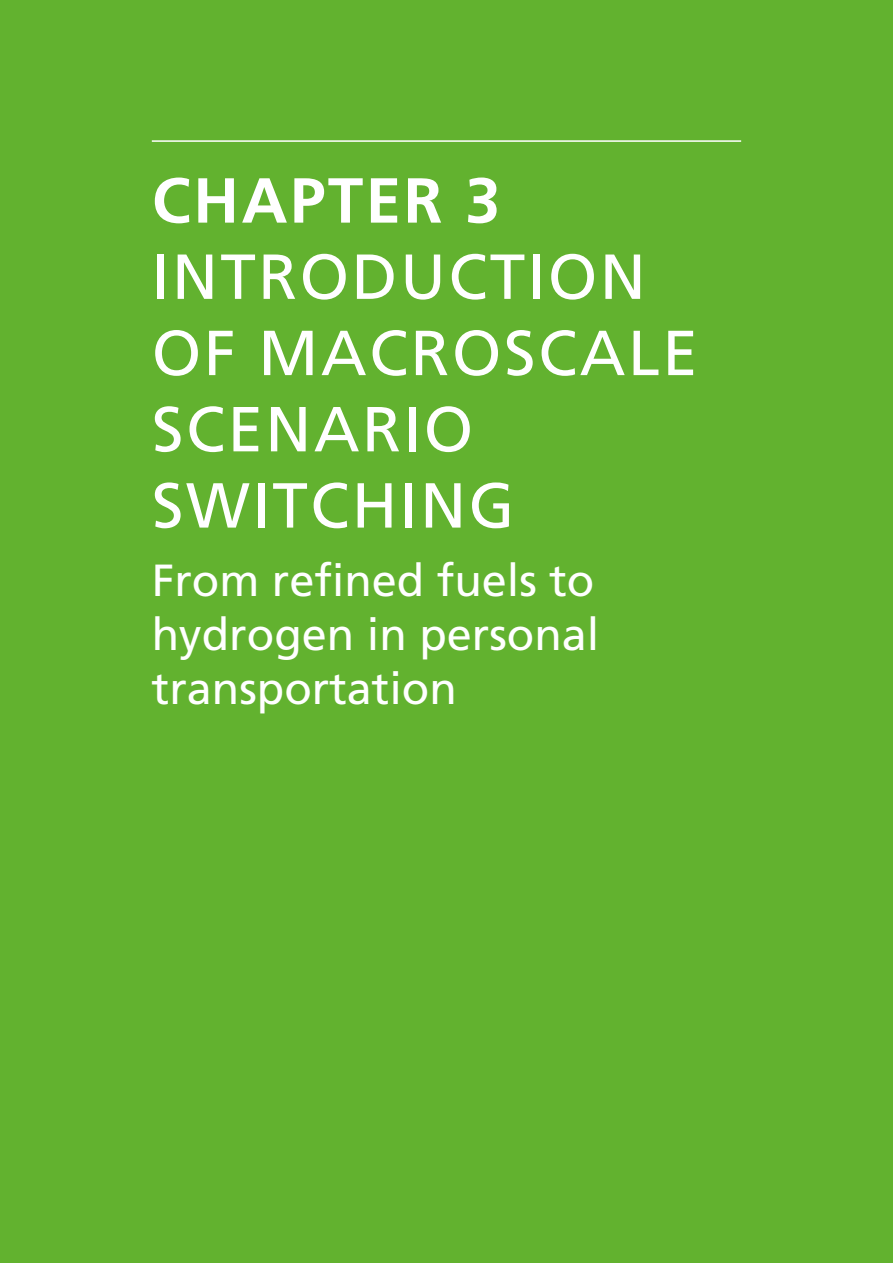
<style>
.page{position:relative;width:893px;height:1263px;background:#fff}
.page>*{position:absolute;margin:0;border:0;box-sizing:border-box;transform-origin:0 0}
.t1{font:63.45px/76.2px "Frutiger LT Std";letter-spacing:.04em;color:#fff}
.t2{font:700 63.45px "Frutiger LT Std";color:#fff}
.t3{font:45px/54px "Frutiger LT Std";color:#fff;text-align:justify}
</style>
<div class="page">
<div style="left:0;top:0;width:892px;height:1263px;background:#62b22f"></div>
<hr style="left:152px;top:140px;width:589px;height:2px;background:#fff">
<h1 class="t2" style="left:152px;top:163px;width:83px">CHAPTER</h1>
<h1 class="t2" style="left:465px;top:163px;width:37px">3</h1>
<h1 class="t1" style="left:152px;top:239px;width:547px">INTRODUCTION<br>OF MACROSCALE<br>SCENARIO<br>SWITCHING</h1>
<p class="t3" style="left:152px;top:554px;width:449px">From refined fuels to hydrogen in personal transportation</p>
</div>
